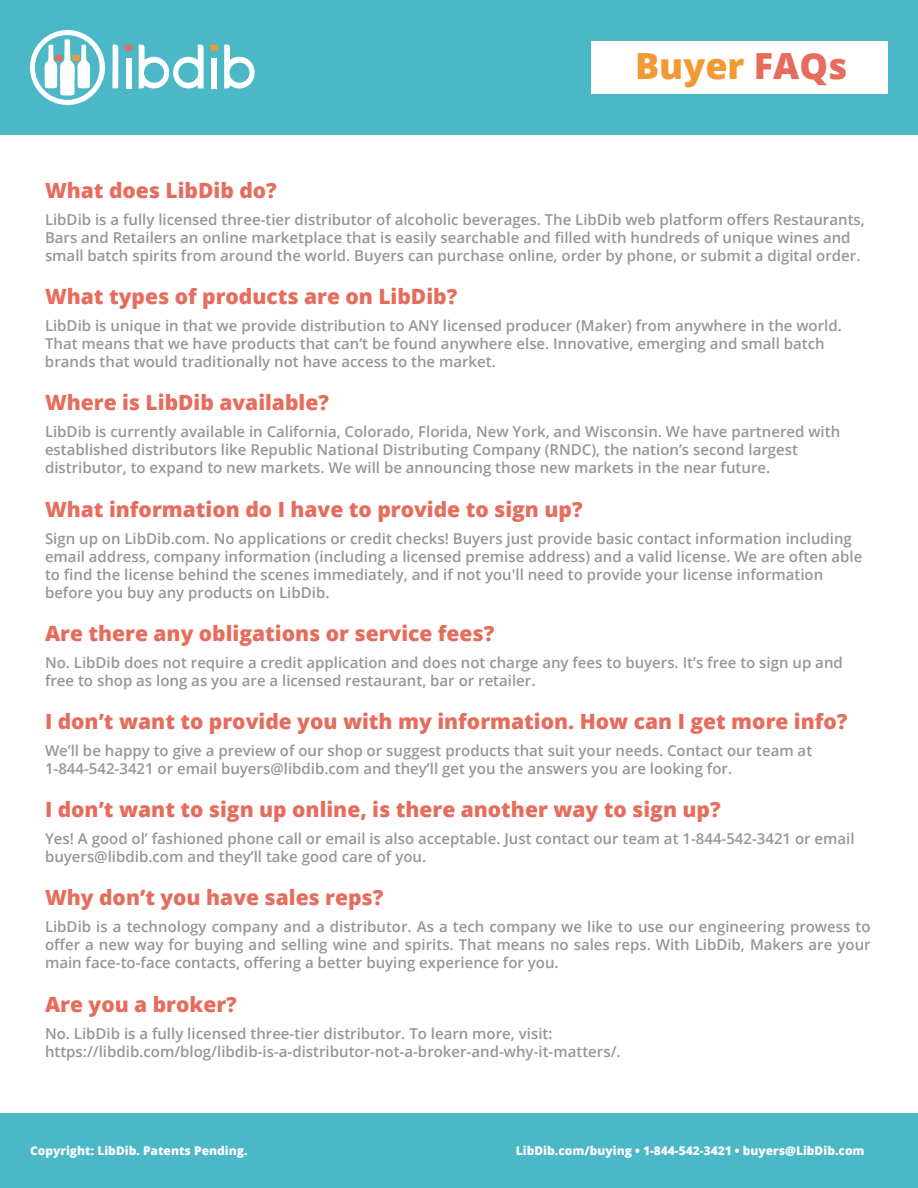
<style>
.page{position:relative;width:918px;height:1188px;background:#fff}
.page>*{position:absolute;margin:0;border:0;box-sizing:border-box;transform-origin:0 0}
.t1{font:800 36px "Open Sans";color:#f29933}
.t2{font:800 21px "Open Sans";color:#e66d5d}
.t3{font:600 15px/18px "Open Sans";color:rgb(41 44 46/.5)}
.t4{font:800 12px "Open Sans";color:#fff}
.s1{color:#e66d5d}
</style>
<div class="page">
<div style="left:0;top:0;width:918px;height:135px;background:#4bb7c7"></div>
<div style="left:592px;top:41px;width:296px;height:52px;background:#fff"></div>
<svg style="left:112px;top:45px;width:6px;height:43px"></svg>
<div style="left:126px;top:58px;width:5px;height:30px;background:#fff"></div>
<div style="left:211px;top:58px;width:6px;height:30px;background:#fff"></div>
<svg style="left:224px;top:45px;width:31px;height:43px"></svg>
<svg style="left:139px;top:45px;width:65px;height:43px"></svg>
<svg style="left:30px;top:30px;width:75px;height:75px"></svg>
<svg style="left:125px;top:45px;width:7px;height:6px"></svg>
<svg style="left:210px;top:45px;width:8px;height:6px"></svg>
<div style="left:0;top:1113px;width:918px;height:75px;background:#4bb7c7"></div>
<h1 class="t1" style="left:635px;top:39px;width:214px">Buyer <span class="s1">FAQs</span></h1>
<h2 class="t2" style="left:45px;top:182px;width:233px">What does LibDib do?</h2>
<p class="t3" style="left:45px;top:210px;width:821px">LibDib is a fully licensed three-tier distributor of alcoholic beverages. The LibDib web platform offers Restaurants,<br>Bars and Retailers an online marketplace that is easily searchable and filled with hundreds of unique wines and small batch spirits from around the world. Buyers can purchase online, order by phone, or submit a digital order.</p>
<h2 class="t2" style="left:45px;top:288px;width:414px">What types of products are on LibDib?</h2>
<p class="t3" style="left:45px;top:316px;width:798px">LibDib is unique in that we provide distribution to ANY licensed producer (Maker) from anywhere in the world.<br>That means that we have products that can’t be found anywhere else. Innovative, emerging and small batch brands that would traditionally not have access to the market.</p>
<h2 class="t2" style="left:45px;top:394px;width:285px">Where is LibDib available?</h2>
<p class="t3" style="left:45px;top:423px;width:797px">LibDib is currently available in California, Colorado, Florida, New York, and Wisconsin. We have partnered with established distributors like Republic National Distributing Company (RNDC), the nation’s second largest distributor, to expand to new markets. We will be announcing those new markets in the near future.</p>
<h2 class="t2" style="left:45px;top:500px;width:539px">What information do I have to provide to sign up?</h2>
<p class="t3" style="left:45px;top:529px;width:819px">Sign up on LibDib.com. No applications or credit checks! Buyers just provide basic contact information including email address, company information (including a licensed premise address) and a valid license. We are often able to find the license behind the scenes immediately, and if not you'll need to provide your license information before you buy any products on LibDib.</p>
<h2 class="t2" style="left:45px;top:625px;width:451px">Are there any obligations or service fees?</h2>
<p class="t3" style="left:45px;top:653px;width:799px">No. LibDib does not require a credit application and does not charge any fees to buyers. It’s free to sign up and free to shop as long as you are a licensed restaurant, bar or retailer.</p>
<h2 class="t2" style="left:45px;top:713px;width:804px">I don’t want to provide you with my information. How can I get more info?</h2>
<p class="t3" style="left:45px;top:741px;width:769px">We’ll be happy to give a preview of our shop or suggest products that suit your needs. Contact our team at<br>1-844-542-3421 or email buyers@libdib.com and they’ll get you the answers you are looking for.</p>
<h2 class="t2" style="left:45px;top:801px;width:677px">I don’t want to sign up online, is there another way to sign up?</h2>
<p class="t3" style="left:45px;top:829px;width:811px">Yes! A good ol’ fashioned phone call or email is also acceptable. Just contact our team at 1-844-542-3421 or email buyers@libdib.com and they’ll take good care of you.</p>
<h2 class="t2" style="left:45px;top:889px;width:340px">Why don’t you have sales reps?</h2>
<p class="t3" style="left:45px;top:918px;width:827px;text-align:justify">LibDib is a technology company and a distributor. As a tech company we like to use our engineering prowess to offer a new way for buying and selling wine and spirits. That means no sales reps. With LibDib, Makers are your main face-to-face contacts, offering a better buying experience for you.</p>
<h2 class="t2" style="left:45px;top:995px;width:193px">Are you a broker?</h2>
<p class="t3" style="left:45px;top:1024px;width:577px">No. LibDib is a fully licensed three-tier distributor. To learn more, visit: https://libdib.com/blog/libdib-is-a-distributor-not-a-broker-and-why-it-matters/.</p>
<p class="t4" style="left:30px;top:1146px;width:219px">Copyright: LibDib. Patents Pending.</p>
<p class="t4" style="left:516px;top:1146px;width:350px">LibDib.com/buying ï 1-844-542-3421 ï buyers@LibDib.com</p>
</div>
